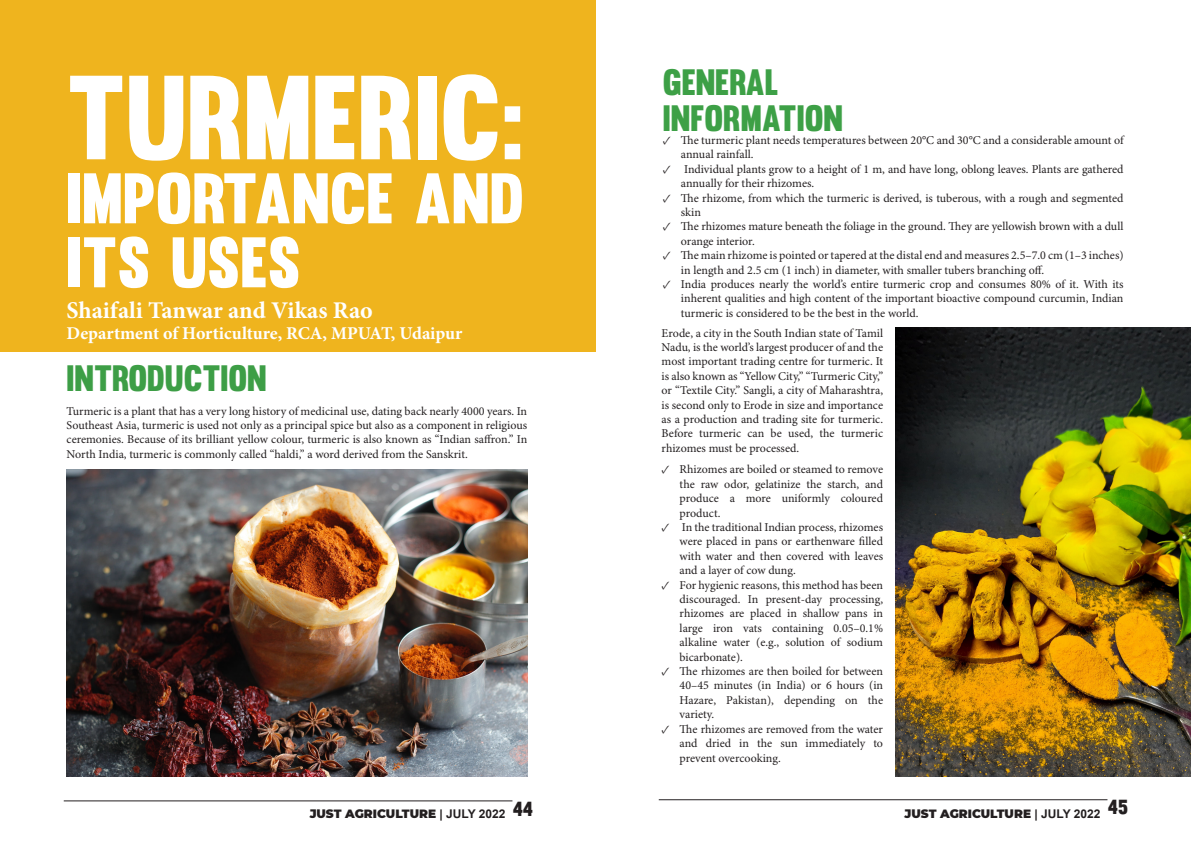
<style>
.page{position:relative;width:1191px;height:842px;background:#fff}
.page>*{position:absolute;margin:0;border:0;box-sizing:border-box;transform-origin:0 0}
.t1{font:117px "Muro";color:#fff}
.t2{font:70px/64px "Muro";color:#fff}
.t3{font:36px/36px "Muro";color:#3da046}
.t4{font:36px "Muro";color:#3d9e46}
.t5{font:700 24px "Minion Pro";color:#fff}
.t6{font:700 18px "Minion Pro";letter-spacing:-.005em;color:#fff}
.t7{font:12px/14.4px "Minion Pro";color:#231f20;text-align:justify}
.t8{font:900 12px "Montserrat";color:#231f20}
.s1{font-family:"Arial";font-weight:700}
</style>
<div class="page">
<hr style="left:64px;top:800px;width:448px;height:1px;background:#231f20">
<hr style="left:659px;top:799px;width:448px;height:1px;background:#231f20">
<div style="left:0;top:0;width:596px;height:351px;background:#efb41e"></div>
<img style="left:67px;top:470px;width:460px;height:307px">
<img style="left:895px;top:328px;width:296px;height:449px">
<p class="t1" style="left:67px;top:47px;width:459px">TURMERIC:</p>
<p class="t2" style="left:67px;top:166px;width:459px">IMPORTANCE AND<br>ITS USES</p>
<p class="t5" style="left:67px;top:293px;width:308px">Shaifali Tanwar and Vikas Rao</p>
<p class="t6" style="left:67px;top:321px;width:397px">Department of Horticulture, RCA, MPUAT, Udaipur</p>
<p class="t4" style="left:67px;top:357px;width:202px">INTRODUCTION</p>
<p class="t7" style="left:67px;top:404px;width:462px">Turmeric is a plant that has a very long history of medicinal use, dating back nearly 4000 years. In Southeast Asia, turmeric is used not only as a principal spice but also as a component in religious ceremonies. Because of its brilliant yellow colour, turmeric is also known as “Indian saffron.” In North India, turmeric is commonly called “haldi,” a word derived from the Sanskrit.</p>
<p class="t3" style="left:663px;top:64px;width:181px">GENERAL<br>INFORMATION</p>
<p class="t7" style="left:681px;top:133px;width:444px;text-indent:-18px">լ The turmeric plant needs temperatures between 20°C and 30°C and a considerable amount of annual rainfall.</p>
<p class="t7" style="left:681px;top:162px;width:444px;text-indent:-18px">լ Individual plants grow to a height of 1 m, and have long, oblong leaves. Plants are gathered annually for their rhizomes.</p>
<p class="t7" style="left:681px;top:191px;width:444px;text-indent:-18px">լ The rhizome, from which the turmeric is derived, is tuberous, with a rough and segmented skin</p>
<p class="t7" style="left:681px;top:220px;width:444px;text-indent:-18px">լ The rhizomes mature beneath the foliage in the ground. They are yellowish brown with a dull orange interior.</p>
<p class="t7" style="left:681px;top:249px;width:444px;text-indent:-18px">լ The main rhizome is pointed or tapered at the distal end and measures 2.5–7.0 cm (1–3 inches) in length and 2.5 cm (1 inch) in diameter, with smaller tubers branching off.</p>
<p class="t7" style="left:681px;top:277px;width:444px;text-indent:-18px">լ India produces nearly the world’s entire turmeric crop and consumes 80% of it. With its inherent qualities and high content of the important bioactive compound curcumin, Indian turmeric is considered to be the best in the world.</p>
<p class="t7" style="left:661px;top:326px;width:223px">Erode, a city in the South Indian state of Tamil Nadu, is the world’s largest producer of and the most important trading centre for turmeric. It is also known as “Yellow City,” “Turmeric City,” or “Textile City.” Sangli, a city of Maharashtra, is second only to Erode in size and importance as a production and trading site for turmeric.<br>Before turmeric can be used, the turmeric rhizomes must be processed.</p>
<p class="t7" style="left:679px;top:463px;width:205px;text-indent:-18px">լ Rhizomes are boiled or steamed to remove the raw odor, gelatinize the starch, and produce a more uniformly coloured product.</p>
<p class="t7" style="left:679px;top:520px;width:205px;text-indent:-18px">լ In the traditional Indian process, rhizomes were placed in pans or earthenware filled with water and then covered with leaves and a layer of cow dung.</p>
<p class="t7" style="left:679px;top:578px;width:205px;text-indent:-18px">լ For hygienic reasons, this method has been discouraged. In present-day processing, rhizomes are placed in shallow pans in large iron vats containing 0.05–0.1% alkaline water (e.g., solution of sodium bicarbonate).</p>
<p class="t7" style="left:679px;top:664px;width:205px;text-indent:-18px">լ The rhizomes are then boiled for between 40–45 minutes (in India) or 6 hours (in Hazare, Pakistan), depending on the variety.</p>
<p class="t7" style="left:679px;top:722px;width:205px;text-indent:-18px">լ The rhizomes are removed from the water and dried in the sun immediately to prevent overcooking.</p>
<p class="t8" style="left:310px;top:805px;width:225px">JUST AGRICULTURE <span class="s1">| JULY 2022</span> <sup>44</sup></p>
<p class="t8" style="left:904px;top:805px;width:225px">JUST AGRICULTURE <span class="s1">| JULY 2022</span> <sup>45</sup></p>
</div>
